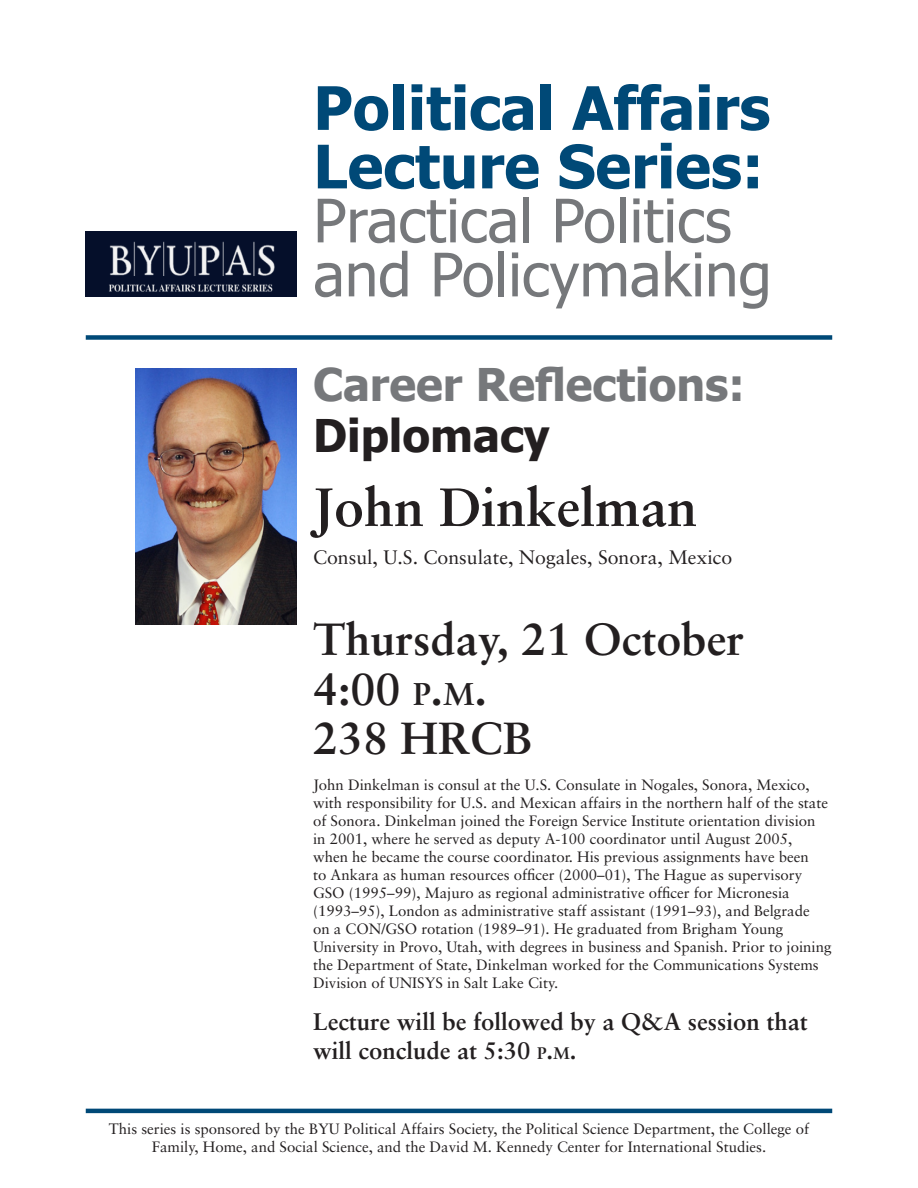
<style>
.page{position:relative;width:918px;height:1188px;background:#fff}
.page>*{position:absolute;margin:0;border:0;box-sizing:border-box;transform-origin:0 0}
.t1{font:60px/54px "Tahoma";color:#76787b}
.t2{font:700 60px/58.5px "Tahoma";color:#004977}
.t3{font:700 54px "Sabon";color:#231f20}
.t4{font:700 45px/49.5px "Sabon";color:#231f20}
.t5{font:700 45px "Tahoma";color:#76787b}
.t6{font:700 45px "Tahoma";color:#231f20}
.t7{font:700 24px/28.8px "Sabon";color:#231f20}
.t8{font:19.5px "Sabon";color:#231f20}
.t9{font:15px/18px "Sabon";color:#231f20;text-align:center}
.s1{font-size:31.5px}
.s2{font-style:inherit}
.s3{font-size:16.8px}
</style>
<div class="page">
<hr style="left:86px;top:1109px;width:746px;height:4px;background:#004977">
<img style="left:86px;top:232px;width:211px;height:64px">
<div style="left:86px;top:335px;width:746px;height:5px;background:#004977"></div>
<img style="left:136px;top:368px;width:160px;height:257px">
<h1 class="t2" style="left:313px;top:77px;width:458px">Political Affairs<br>Lecture Series:</h1>
<h1 class="t1" style="left:313px;top:192px;width:460px">Practical Politics and Policymaking</h1>
<h3 class="t5" style="left:313px;top:356px;width:433px">Career Reflections:</h3>
<h3 class="t6" style="left:313px;top:407px;width:238px">Diplomacy</h3>
<h2 class="t3" style="left:313px;top:474px;width:386px">John Dinkelman</h2>
<h3 class="t8" style="left:313px;top:545px;width:421px">Consul, U.S. Consulate, Nogales, Sonora, Mexico</h3>
<h3 class="t4" style="left:313px;top:614px;width:433px">Thursday, 21 October<br>4:00 <span class="s1">p</span><span class="s2">.</span><span class="s1">m</span><span class="s2">.<br></span>238 HRCB</h3>
<p class="t9" style="left:313px;top:776px;width:520px;text-align:left">John Dinkelman is consul at the U.S. Consulate in Nogales, Sonora, Mexico, with responsibility for U.S. and Mexican affairs in the northern half of the state of Sonora. Dinkelman joined the Foreign Service Institute orientation division in 2001, where he served as deputy A-100 coordinator until August 2005,<br>when he became the course coordinator. His previous assignments have been<br>to Ankara as human resources officer (2000–01), The Hague as supervisory GSO (1995–99), Majuro as regional administrative officer for Micronesia (1993–95), London as administrative staff assistant (1991–93), and Belgrade<br>on a CON/GSO rotation (1989–91). He graduated from Brigham Young University in Provo, Utah, with degrees in business and Spanish. Prior to joining the Department of State, Dinkelman worked for the Communications Systems Division of UNISYS in Salt Lake City.</p>
<h3 class="t7" style="left:313px;top:1007px;width:496px">Lecture will be followed by a Q&amp;A session that will conclude at 5:30 <span class="s3">p</span><span class="s2">.</span><span class="s3">m</span><span class="s2">.</span></h3>
<p class="t9" style="left:109px;top:1119px;width:702px">This series is sponsored by the BYU Political Affairs Society, the Political Science Department, the College of<br>Family, Home, and Social Science, and the David M. Kennedy Center for International Studies.</p>
</div>
